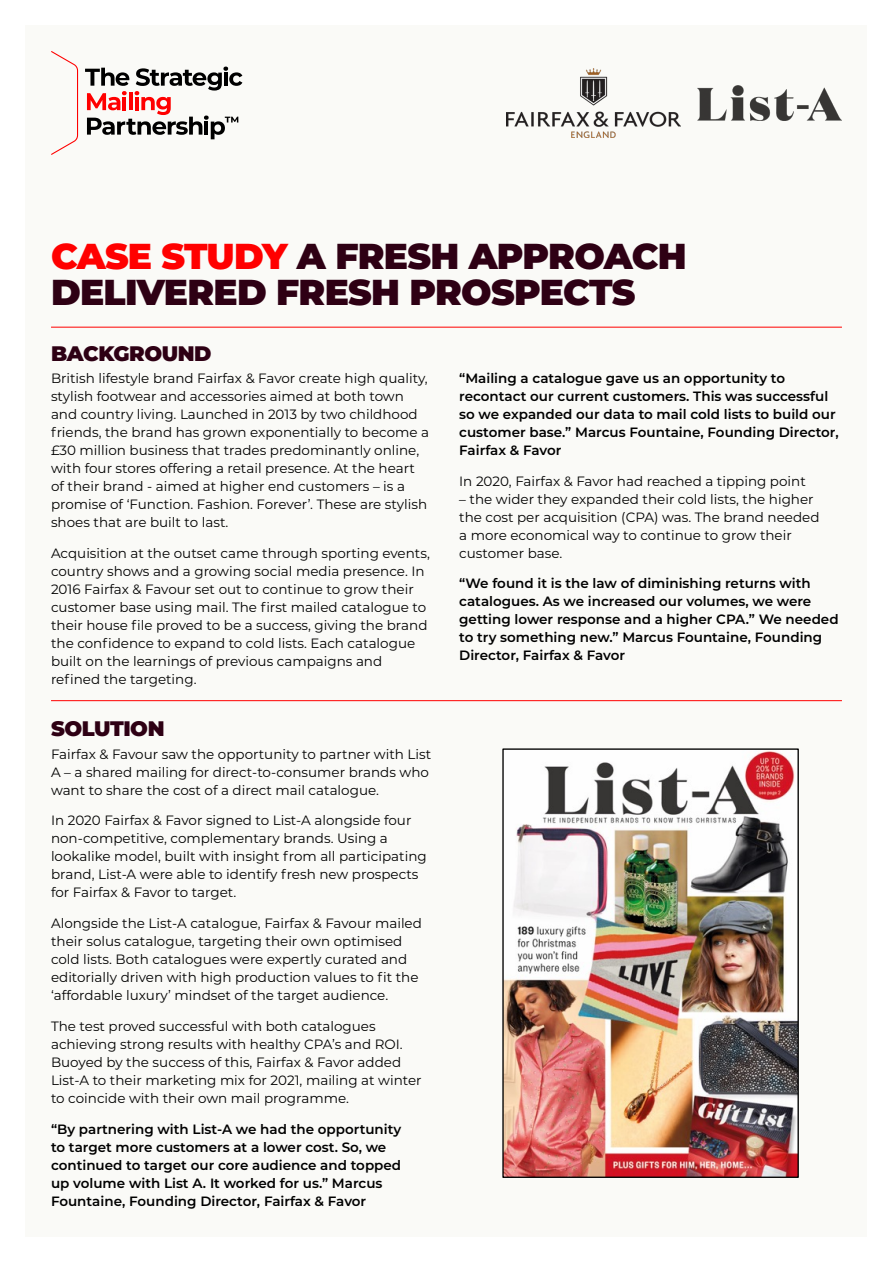
<style>
.page{position:relative;width:893px;height:1263px;background:#fff}
.page>*{position:absolute;margin:0;border:0;box-sizing:border-box;transform-origin:0 0}
.t1{font:900 36px/36px "Montserrat";letter-spacing:-.02em;color:#2e0014}
.t2{font:900 21px "Montserrat";letter-spacing:-.02em;color:#2e0014}
.t3{font:13.5px/18px "Montserrat";color:#000}
.t4{font:600 13.5px/18px "Montserrat";color:#000}
.s1{color:#f00}
</style>
<div class="page">
<div style="left:26px;top:26px;width:841px;height:1211px;background:#fafaf7"></div>
<svg style="left:51px;top:51px;width:28px;height:104px"></svg>
<svg style="left:85px;top:67px;width:157px;height:72px"></svg>
<hr style="left:51px;top:327px;width:791px;height:1px;background:#f00">
<hr style="left:51px;top:700px;width:791px;height:1px;background:#f00">
<img style="left:504px;top:751px;width:293px;height:425px">
<div style="left:502px;top:748px;width:297px;height:430px;border:1px solid #000"></div>
<img style="left:507px;top:68px;width:173px;height:70px">
<img style="left:697px;top:85px;width:145px;height:36px">
<h1 class="t1" style="left:51px;top:236px;width:637px"><span class="s1">CASE STUDY</span> A FRESH APPROACH<br>DELIVERED FRESH PROSPECTS</h1>
<h2 class="t2" style="left:51px;top:337px;width:162px">BACKGROUND</h2>
<p class="t3" style="left:51px;top:369px;width:380px">British lifestyle brand Fairfax &amp; Favor create high quality, stylish footwear and accessories aimed at both town and country living. Launched in 2013 by two childhood friends, the brand has grown exponentially to become a £30 million business that trades predominantly online, with four stores offering a retail presence. At the heart of their brand - aimed at higher end customers – is a promise of ‘Function. Fashion. Forever’. These are stylish shoes that are built to last.</p>
<p class="t3" style="left:51px;top:543px;width:380px">Acquisition at the outset came through sporting events, country shows and a growing social media presence. In 2016 Fairfax &amp; Favour set out to continue to grow their customer base using mail. The first mailed catalogue to their house file proved to be a success, giving the brand the confidence to expand to cold lists. Each catalogue built on the learnings of previous campaigns and refined the targeting.</p>
<h2 class="t2" style="left:51px;top:713px;width:115px">SOLUTION</h2>
<p class="t3" style="left:51px;top:744px;width:382px">Fairfax &amp; Favour saw the opportunity to partner with List<br>A – a shared mailing for direct-to-consumer brands who want to share the cost of a direct mail catalogue.</p>
<p class="t3" style="left:51px;top:811px;width:377px">In 2020 Fairfax &amp; Favor signed to List-A alongside four non-competitive, complementary brands. Using a lookalike model, built with insight from all participating brand, List-A were able to identify fresh new prospects for Fairfax &amp; Favor to target.</p>
<p class="t3" style="left:51px;top:914px;width:372px">Alongside the List-A catalogue, Fairfax &amp; Favour mailed their solus catalogue, targeting their own optimised cold lists. Both catalogues were expertly curated and editorially driven with high production values to fit the ‘affordable luxury’ mindset of the target audience.</p>
<p class="t3" style="left:51px;top:1016px;width:372px">The test proved successful with both catalogues achieving strong results with healthy CPA’s and ROI.<br>Buoyed by the success of this, Fairfax &amp; Favor added List-A to their marketing mix for 2021, mailing at winter to coincide with their own mail programme.</p>
<p class="t4" style="left:51px;top:1119px;width:352px">“By partnering with List-A we had the opportunity to target more customers at a lower cost. So, we continued to target our core audience and topped up volume with List A. It worked for us.” Marcus Fountaine, Founding Director, Fairfax &amp; Favor</p>
<p class="t4" style="left:459px;top:368px;width:381px">“Mailing a catalogue gave us an opportunity to recontact our current customers. This was successful so we expanded our data to mail cold lists to build our customer base.” Marcus Fountaine, Founding Director, Fairfax &amp; Favor</p>
<p class="t3" style="left:459px;top:471px;width:348px">In 2020, Fairfax &amp; Favor had reached a tipping point</p>
<p class="t3" style="left:459px;top:489px;width:362px">– the wider they expanded their cold lists, the higher the cost per acquisition (CPA) was. The brand needed a more economical way to continue to grow their customer base.</p>
<p class="t4" style="left:459px;top:574px;width:381px">“We found it is the law of diminishing returns with catalogues. As we increased our volumes, we were getting lower response and a higher CPA.” We needed to try something new.” Marcus Fountaine, Founding Director, Fairfax &amp; Favor</p>
</div>
